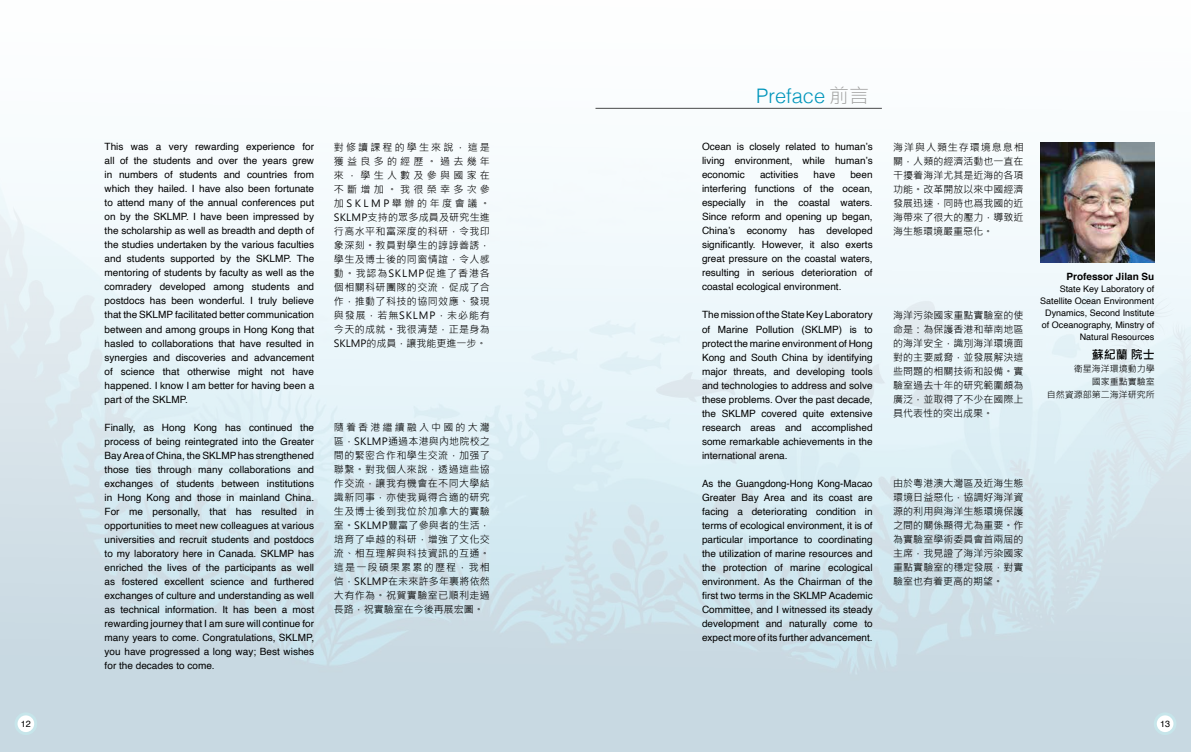
<style>
.page{position:relative;width:1191px;height:752px;background:#fff}
.page>*{position:absolute;margin:0;border:0;box-sizing:border-box;transform-origin:0 0}
.t1{font:300 20px "Helvetica";color:#0095bb}
.t2{font:700 12px "Microsoft Jheng Hei";color:#000}
.t3{font:10px/14px "Helvetica";color:#000;text-align:justify}
.t4{font:10px/14px "Microsoft Jheng Hei";letter-spacing:.005em;color:#000;text-align:justify}
.t5{font:700 10px "Helvetica";color:#000}
.t6{font:9px/12px "Helvetica";color:#000;text-align:right}
.t7{font:9px/13px "Microsoft Jheng Hei";color:#000;text-align:right}
.s1{font-family:"Microsoft Jheng Hei";color:#9d9d9c}
</style>
<div class="page">
<img style="left:0;top:107px;width:1191px;height:644px">
<img style="left:1040px;top:143px;width:114px;height:120px">
<hr style="left:595px;top:108px;width:287px;height:1px;background:#000">
<div style="left:1155px;top:713px;width:20px;height:20px;background:#fff;border-radius:50%"></div>
<div style="left:1153px;top:712px;width:23px;height:22px;border:3px solid #c6e5ea;border-radius:50%"></div>
<div style="left:16px;top:713px;width:20px;height:20px;background:#fff;border-radius:50%"></div>
<div style="left:15px;top:712px;width:22px;height:22px;border:3px solid #c6e5ea;border-radius:50%"></div>
<p class="t3" style="left:105px;top:140px;width:211px">This was a very rewarding experience for all of the students and over the years grew in numbers of students and countries from which they hailed. I have also been fortunate to attend many of the annual conferences put on by the SKLMP. I have been impressed by the scholarship as well as breadth and depth of the studies undertaken by the various faculties and students supported by the SKLMP. The mentoring of students by faculty as well as the comradery developed among students and postdocs has been wonderful. I truly believe that the SKLMP facilitated better communication between and among groups in Hong Kong that hasled to collaborations that have resulted in synergies and discoveries and advancement of science that otherwise might not have happened. I know I am better for having been a part of the SKLMP.</p>
<p class="t3" style="left:105px;top:420px;width:211px">Finally, as Hong Kong has continued the process of being reintegrated into the Greater Bay Area of China, the SKLMP has strengthened those ties through many collaborations and exchanges of students between institutions in Hong Kong and those in mainland China.<br>For me personally, that has resulted in opportunities to meet new colleagues at various universities and recruit students and postdocs to my laboratory here in Canada. SKLMP has enriched the lives of the participants as well as fostered excellent science and furthered exchanges of culture and understanding as well as technical information. It has been a most rewarding journey that I am sure will continue for many years to come. Congratulations, SKLMP, you have progressed a long way; Best wishes for the decades to come.</p>
<p class="t4" style="left:334px;top:140px;width:158px">對修讀課程的學生來說，這是獲益良多的經歷。過去幾年來，學生人數及參與國家在不斷增加。我很榮幸多次參加SKLMP舉辦的年度會議。SKLMP支持的眾多成員及研究生進行高水平和富深度的科研，令我印象深刻。教員對學生的諄諄善誘，學生及博士後的同窗情誼，令人感動。我認為SKLMP促進了香港各個相關科研團隊的交流，促成了合作，推動了科技的協同效應、發現與發展，若無SKLMP，未必能有今天的成就。我很清楚，正是身為SKLMP的成員，讓我能更進一步。</p>
<p class="t4" style="left:334px;top:420px;width:158px">隨着香港繼續融入中國的大灣區，SKLMP通過本港與內地院校之間的緊密合作和學生交流，加强了聯繫。對我個人來說，透過這些協作交流，讓我有機會在不同大學結識新同事，亦使我覓得合適的研究生及博士後到我位於加拿大的實驗室。SKLMP豐富了參與者的生活，培育了卓越的科研，增強了文化交流、相互理解與科技資訊的互通。這是一段碩果累累的歷程，我相信，SKLMP在未來許多年裏將依然大有作為。祝賀實驗室已順利走過長路，祝實驗室在今後再展宏圖。</p>
<h1 class="t1" style="left:756px;top:79px;width:114px">Preface <span class="s1">前言</span></h1>
<p class="t3" style="left:702px;top:140px;width:172px">Ocean is closely related to human’s living environment, while human’s economic</p>
<p class="t3" style="left:702px;top:168px;width:172px;text-indent:148px">been interfering functions of the ocean, especially in the coastal waters.<br>Since reform and opening up began, China’s economy has developed significantly. However, it also exerts great pressure on the coastal waters, resulting in serious deterioration of coastal ecological environment.</p>
<p class="t3" style="left:702px;top:308px;width:172px">The mission of the State Key Laboratory of Marine Pollution (SKLMP) is to protect the marine environment of Hong Kong and South China by identifying major threats, and developing tools and technologies to address and solve these problems. Over the past decade, the SKLMP covered quite extensive research areas and accomplished some remarkable achievements in the international arena.</p>
<p class="t3" style="left:702px;top:476px;width:172px">As the Guangdong-Hong Kong-Macao Greater Bay Area and its coast are facing a deteriorating condition in terms of ecological environment, it is of particular importance to coordinating the utilization of marine resources and the protection of marine ecological environment. As the Chairman of the first two terms in the SKLMP Academic Committee, and I witnessed its steady development and naturally come to expect more of its further advancement.</p>
<p class="t3" style="left:760px;top:168px;width:40px">activities</p>
<p class="t3" style="left:813px;top:168px;width:23px">have</p>
<p class="t4" style="left:893px;top:140px;width:132px">海洋與人類生存環境息息相關，人類的經濟活動也一直在干擾着海洋尤其是近海的各項功能。改革開放以來中國經濟發展迅速，同時也爲我國的近海帶來了很大的壓力，導致近海生態環境嚴重惡化。</p>
<p class="t4" style="left:893px;top:308px;width:132px">海洋污染國家重點實驗室的使命是：為保護香港和華南地區的海洋安全，識別海洋環境面對的主要威脅，並發展解決這些問題的相關技術和設備。實驗室過去十年的研究範圍頗為廣泛，並取得了不少在國際上具代表性的突出成果。</p>
<p class="t5" style="left:1066px;top:268px;width:89px">Professor Jilan Su</p>
<p class="t6" style="left:1040px;top:282px;width:116px">State Key Laboratory of<br>Satellite Ocean Environment<br>Dynamics, Second Institute of Oceanography, Minstry of<br>Natural Resources</p>
<p class="t2" style="left:1092px;top:346px;width:64px">蘇紀蘭 院士</p>
<p class="t7" style="left:1047px;top:361px;width:109px">衛星海洋環境動力學<br>國家重點實驗室<br>自然資源部第二海洋研究所</p>
<p class="t4" style="left:893px;top:476px;width:132px">由於粵港澳大灣區及近海生態環境日益惡化，協調好海洋資源的利用與海洋生態環境保護之間的關係顯得尤為重要。作為實驗室學術委員會首兩屆的主席，我見證了海洋污染國家重點實驗室的穩定發展，對實驗室也有着更高的期望。</p>
<p class="t6" style="left:21px;top:717px;width:12px">12</p>
<p class="t6" style="left:1160px;top:717px;width:12px">13</p>
</div>
